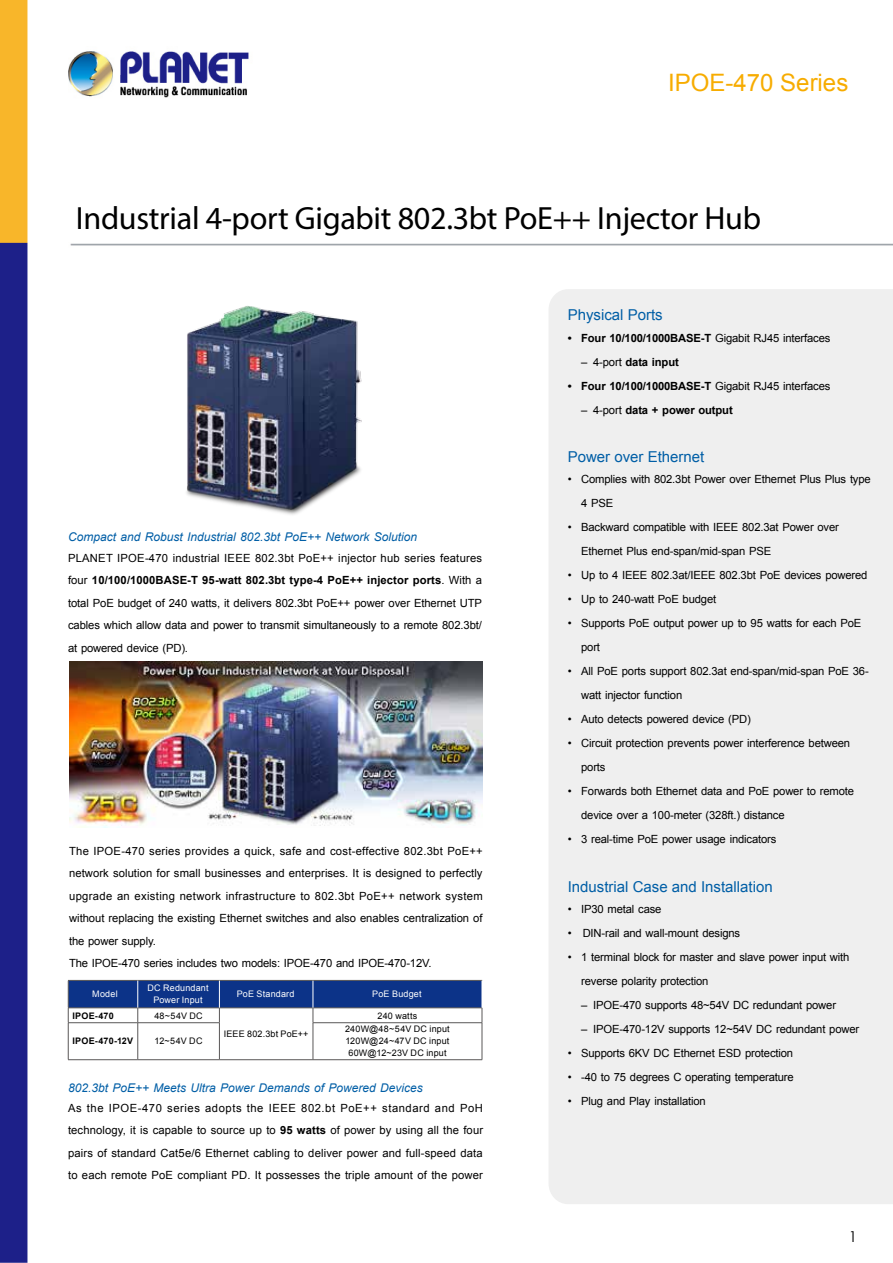
<style>
.page{position:relative;width:893px;height:1263px;background:#fff}
.page>*{position:absolute;margin:0;border:0;box-sizing:border-box;transform-origin:0 0}
.t1{font:32.25px "Myriad Pro";letter-spacing:-.01em;color:#000}
.t2{font:24px "Arial";color:#f7ac00}
.t3{font:15px "Arial";color:#005ea6}
.t4{font:15px "Century Gothic";color:#000}
.t5{font:italic 12px "Arial";color:#005ea6}
.t6{font:11.25px/22.5px "Arial";letter-spacing:-.015em;color:#000}
.t7{font:11.25px/22.5px "Arial";letter-spacing:.005em;color:#000}
.t8{font:700 11.25px "Arial";letter-spacing:-.015em;color:#000}
.t9{font:9px/12px "Arial";letter-spacing:.02em;color:#000;text-align:center}
.t10{font:9px/12px "Arial";letter-spacing:.02em;color:#fff;text-align:center}
.t11{font:700 9px "Arial";letter-spacing:.02em;color:#000}
.s1{font-weight:700}
.s2{font-weight:400}
</style>
<div class="page">
<img style="left:0;top:0;width:893px;height:1263px">
<div style="left:549px;top:289px;width:344px;height:915px;background:#efefef"></div>
<hr style="left:68px;top:1022px;width:70px;height:1px;background:#595757">
<hr style="left:68px;top:1023px;width:1px;height:36px;background:#595757">
<hr style="left:138px;top:1022px;width:82px;height:1px;background:#595757">
<hr style="left:138px;top:1023px;width:1px;height:36px;background:#595757">
<hr style="left:219px;top:1023px;width:1px;height:36px;background:#595757">
<hr style="left:313px;top:1022px;width:169px;height:1px;background:#595757">
<hr style="left:313px;top:1023px;width:1px;height:36px;background:#595757">
<hr style="left:482px;top:1023px;width:1px;height:36px;background:#595757">
<hr style="left:68px;top:1059px;width:70px;height:1px;background:#595757">
<hr style="left:138px;top:1059px;width:81px;height:1px;background:#595757">
<hr style="left:219px;top:1059px;width:94px;height:1px;background:#595757">
<hr style="left:313px;top:1059px;width:169px;height:1px;background:#595757">
<svg style="left:68px;top:980px;width:415px;height:42px"></svg>
<img style="left:172px;top:292px;width:206px;height:230px">
<img style="left:69px;top:661px;width:414px;height:166px">
<h2 class="t2" style="left:668px;top:67px;width:182px">IPOE-470 Series</h2>
<h1 class="t1" style="left:76px;top:198px;width:687px">Industrial 4-port Gigabit 802.3bt PoE++ Injector Hub</h1>
<p class="t5" style="left:68px;top:529px;width:351px">Compact and Robust Industrial 802.3bt PoE++ Network Solution</p>
<p class="t6" style="left:68px;top:546px;width:416px;text-align:justify">PLANET IPOE-470 industrial IEEE 802.3bt PoE++ injector hub series features four <span class="s1">10/100/1000BASE-T 95-watt 802.3bt type-4 PoE++ injector ports</span>. With a total PoE budget of 240 watts, it delivers 802.3bt PoE++ power over Ethernet UTP cables which allow data and power to transmit simultaneously to a remote 802.3bt/ at powered device (PD).</p>
<p class="t7" style="left:69px;top:840px;width:415px">The IPOE-470 series provides a quick, safe and cost-effective 802.3bt PoE++ network solution for small businesses and enterprises. It is designed to perfectly upgrade an existing network infrastructure to 802.3bt PoE++ network system without replacing the existing Ethernet switches and also enables centralization of the power supply.<br>The IPOE-470 series includes two models: IPOE-470 and IPOE-470-12V.</p>
<p class="t10" style="left:92px;top:988px;width:27px">Model</p>
<p class="t10" style="left:148px;top:982px;width:63px">DC Redundant<br>Power Input</p>
<p class="t10" style="left:237px;top:988px;width:59px">PoE Standard</p>
<p class="t10" style="left:372px;top:988px;width:51px">PoE Budget</p>
<p class="t11" style="left:72px;top:1009px;width:43px">IPOE-470</p>
<p class="t9" style="left:154px;top:1009px;width:50px">48~54V DC</p>
<p class="t9" style="left:224px;top:1028px;width:86px">IEEE 802.3bt PoE++</p>
<p class="t9" style="left:378px;top:1009px;width:41px">240 watts</p>
<p class="t9" style="left:345px;top:1023px;width:106px">240W@48~54V DC input<br>120W@24~47V DC input<br>60W@12~23V DC input</p>
<p class="t11" style="left:72px;top:1035px;width:62px">IPOE-470-12V</p>
<p class="t9" style="left:155px;top:1035px;width:49px">12~54V DC</p>
<p class="t5" style="left:68px;top:1079px;width:356px">802.3bt PoE++ Meets Ultra Power Demands of Powered Devices</p>
<p class="t6" style="left:68px;top:1097px;width:417px;text-align:justify">As the IPOE-470 series adopts the IEEE 802.bt PoE++ standard and PoH technology, it is capable to source up to <span class="s1">95 watts</span> of power by using all the four pairs of standard Cat5e/6 Ethernet cabling to deliver power and full-speed data to each remote PoE compliant PD. It possesses the triple amount of the power</p>
<h3 class="t3" style="left:568px;top:305px;width:97px">Physical Ports</h3>
<p class="t8" style="left:568px;top:330px;width:264px">• Four 10/100/1000BASE-T <span class="s2">Gigabit RJ45 interfaces</span></p>
<p class="t8" style="left:581px;top:354px;width:99px"><span class="s2">– 4-port</span> data input</p>
<p class="t8" style="left:568px;top:378px;width:264px">• Four 10/100/1000BASE-T <span class="s2">Gigabit RJ45 interfaces</span></p>
<p class="t8" style="left:581px;top:402px;width:153px"><span class="s2">– 4-port</span> data + power output</p>
<h3 class="t3" style="left:568px;top:447px;width:138px">Power over Ethernet</h3>
<p class="t6" style="left:581px;top:468px;width:291px;line-height:24px;text-indent:-14px">• Complies with 802.3bt Power over Ethernet Plus Plus type<br>4 PSE</p>
<p class="t6" style="left:581px;top:516px;width:259px;line-height:24px;text-indent:-14px">• Backward compatible with IEEE 802.3at Power over<br>Ethernet Plus end-span/mid-span PSE</p>
<p class="t6" style="left:568px;top:564px;width:301px">• Up to 4 IEEE 802.3at/IEEE 802.3bt PoE devices powered</p>
<p class="t6" style="left:568px;top:588px;width:150px">• Up to 240-watt PoE budget</p>
<p class="t6" style="left:581px;top:612px;width:282px;line-height:24px;text-indent:-14px">• Supports PoE output power up to 95 watts for each PoE port</p>
<p class="t6" style="left:581px;top:660px;width:289px;line-height:24px;text-indent:-14px">• All PoE ports support 802.3at end-span/mid-span PoE 36- watt injector function</p>
<p class="t6" style="left:568px;top:708px;width:185px">• Auto detects powered device (PD)</p>
<p class="t6" style="left:581px;top:731px;width:270px;line-height:24px;text-indent:-14px">• Circuit protection prevents power interference between ports</p>
<p class="t6" style="left:581px;top:779px;width:274px;line-height:24px;text-indent:-14px">• Forwards both Ethernet data and PoE power to remote device over a 100-meter (328ft.) distance</p>
<p class="t6" style="left:568px;top:828px;width:210px">• 3 real-time PoE power usage indicators</p>
<h3 class="t3" style="left:568px;top:877px;width:207px">Industrial Case and Installation</h3>
<p class="t6" style="left:568px;top:898px;width:95px">• IP30 metal case</p>
<p class="t6" style="left:568px;top:922px;width:174px">• DIN-rail and wall-mount designs</p>
<p class="t6" style="left:581px;top:945px;width:270px;line-height:24px;text-indent:-14px">• 1 terminal block for master and slave power input with reverse polarity protection</p>
<p class="t6" style="left:581px;top:994px;width:256px">– IPOE-470 supports 48~54V DC redundant power</p>
<p class="t6" style="left:581px;top:1018px;width:280px">– IPOE-470-12V supports 12~54V DC redundant power</p>
<p class="t6" style="left:568px;top:1042px;width:227px">• Supports 6KV DC Ethernet ESD protection</p>
<p class="t6" style="left:568px;top:1066px;width:228px">• -40 to 75 degrees C operating temperature</p>
<p class="t6" style="left:568px;top:1090px;width:140px">• Plug and Play installation</p>
<h3 class="t4" style="left:849px;top:1227px;width:10px">1</h3>
</div>
